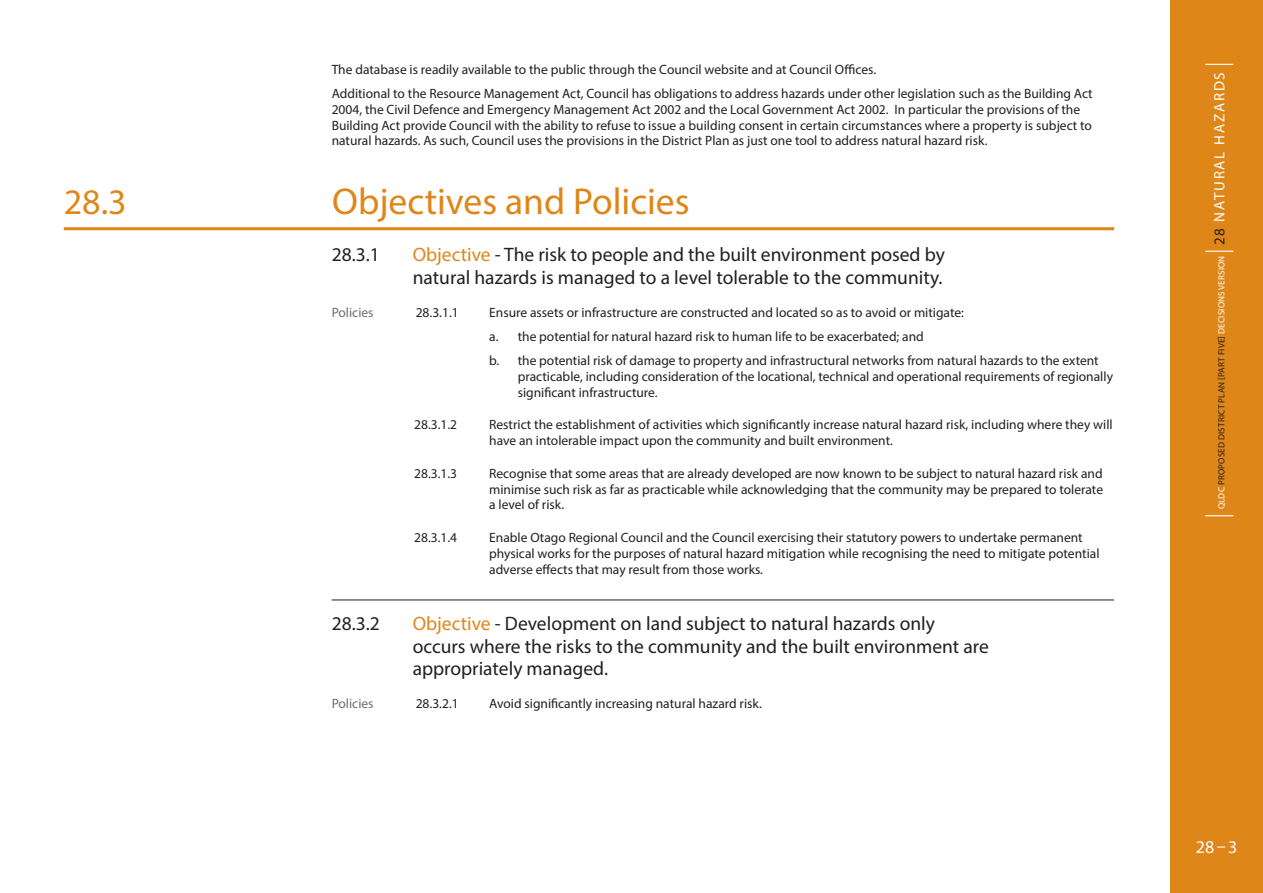
<style>
.page{position:relative;width:1263px;height:893px;background:#fff}
.page>*{position:absolute;margin:0;border:0;box-sizing:border-box;transform-origin:0 0}
.t1{font:37.5px "Myriad Pro";color:#df8619}
.t2{font:36px "Myriad Pro";color:#df8619}
.t3{font:19.5px/22.5px "Myriad Pro";color:#231f20}
.t4{font:18px "Myriad Pro";color:#fff}
.t5{font:13.5px/15.8px "Myriad Pro";color:#231f20}
.t6{font:13.5px "Myriad Pro";color:#6c6d70}
.t7{font:9px "Myriad Pro";letter-spacing:.02em;color:#231f20}
.s1{color:#df8619}
.s2{color:#fff}
.s3{font-size:15px}
.s4{font-size:15px;color:#fff}
</style>
<div class="page">
<div style="left:1170px;top:0;width:93px;height:893px;background:#df8619"></div>
<svg style="left:1205px;top:515px;width:28px;height:1px"></svg>
<svg style="left:1205px;top:251px;width:28px;height:1px"></svg>
<svg style="left:1205px;top:64px;width:28px;height:1px"></svg>
<hr style="left:64px;top:227px;width:1050px;height:3px;background:#df8619">
<hr style="left:332px;top:600px;width:782px;height:1px;background:#231f20">
<p class="t5" style="left:332px;top:57px;width:762px;line-height:24.3px">The database is readily available to the public through the Council website and at Council Offices.<br>Additional to the Resource Management Act, Council has obligations to address hazards under other legislation such as the Building Act</p>
<p class="t5" style="left:332px;top:101px;width:762px">2004, the Civil Defence and Emergency Management Act 2002 and the Local Government Act 2002. In particular the provisions of the<br>Building Act provide Council with the ability to refuse to issue a building consent in certain circumstances where a property is subject to natural hazards. As such, Council uses the provisions in the District Plan as just one tool to address natural hazard risk.</p>
<h2 class="t2" style="left:64px;top:180px;width:64px">28.3</h2>
<h1 class="t1" style="left:332px;top:179px;width:359px">Objectives and Policies</h1>
<h3 class="t3" style="left:332px;top:243px;width:50px">28.3.1</h3>
<h3 class="t3" style="left:413px;top:243px;width:534px"><span class="s1">Objective</span> - The risk to people and the built environment posed by natural hazards is managed to a level tolerable to the community.</h3>
<p class="t6" style="left:332px;top:304px;width:43px">Policies</p>
<p class="t5" style="left:416px;top:304px;width:45px">28.3.1.1</p>
<p class="t5" style="left:489px;top:300px;width:611px;line-height:24.3px">Ensure assets or infrastructure are constructed and located so as to avoid or mitigate:<br>a. the potential for natural hazard risk to human life to be exacerbated; and<br>b. the potential risk of damage to property and infrastructural networks from natural hazards to the extent</p>
<p class="t5" style="left:518px;top:368px;width:597px">practicable, including consideration of the locational, technical and operational requirements of regionally significant infrastructure.</p>
<p class="t5" style="left:414px;top:417px;width:45px">28.3.1.2</p>
<p class="t5" style="left:489px;top:417px;width:625px">Restrict the establishment of activities which significantly increase natural hazard risk, including where they will have an intolerable impact upon the community and built environment.</p>
<p class="t5" style="left:414px;top:465px;width:45px">28.3.1.3</p>
<p class="t5" style="left:489px;top:465px;width:615px;text-align:justify">Recognise that some areas that are already developed are now known to be subject to natural hazard risk and minimise such risk as far as practicable while acknowledging that the community may be prepared to tolerate a level of risk.</p>
<p class="t5" style="left:414px;top:529px;width:45px">28.3.1.4</p>
<p class="t5" style="left:489px;top:529px;width:612px">Enable Otago Regional Council and the Council exercising their statutory powers to undertake permanent physical works for the purposes of natural hazard mitigation while recognising the need to mitigate potential adverse effects that may result from those works.</p>
<h3 class="t3" style="left:332px;top:612px;width:50px">28.3.2</h3>
<h3 class="t3" style="left:413px;top:612px;width:578px"><span class="s1">Objective</span> - Development on land subject to natural hazards only occurs where the risks to the community and the built environment are appropriately managed.</h3>
<p class="t6" style="left:332px;top:695px;width:43px">Policies</p>
<p class="t5" style="left:416px;top:695px;width:45px">28.3.2.1</p>
<p class="t5" style="left:489px;top:695px;width:274px">Avoid significantly increasing natural hazard risk.</p>
<p class="t7" style="left:1216px;top:509px;width:438px;rotate:-90deg"><span class="s2">QLDC</span> PROPOSED DISTRICT PLAN [PART FIVE] <span class="s2">DECISIONS VERSION</span> <span class="s3">28</span> <span class="s4">nat ural ha zards</span></p>
<h3 class="t4" style="left:1196px;top:836px;width:43px">28–3</h3>
</div>
